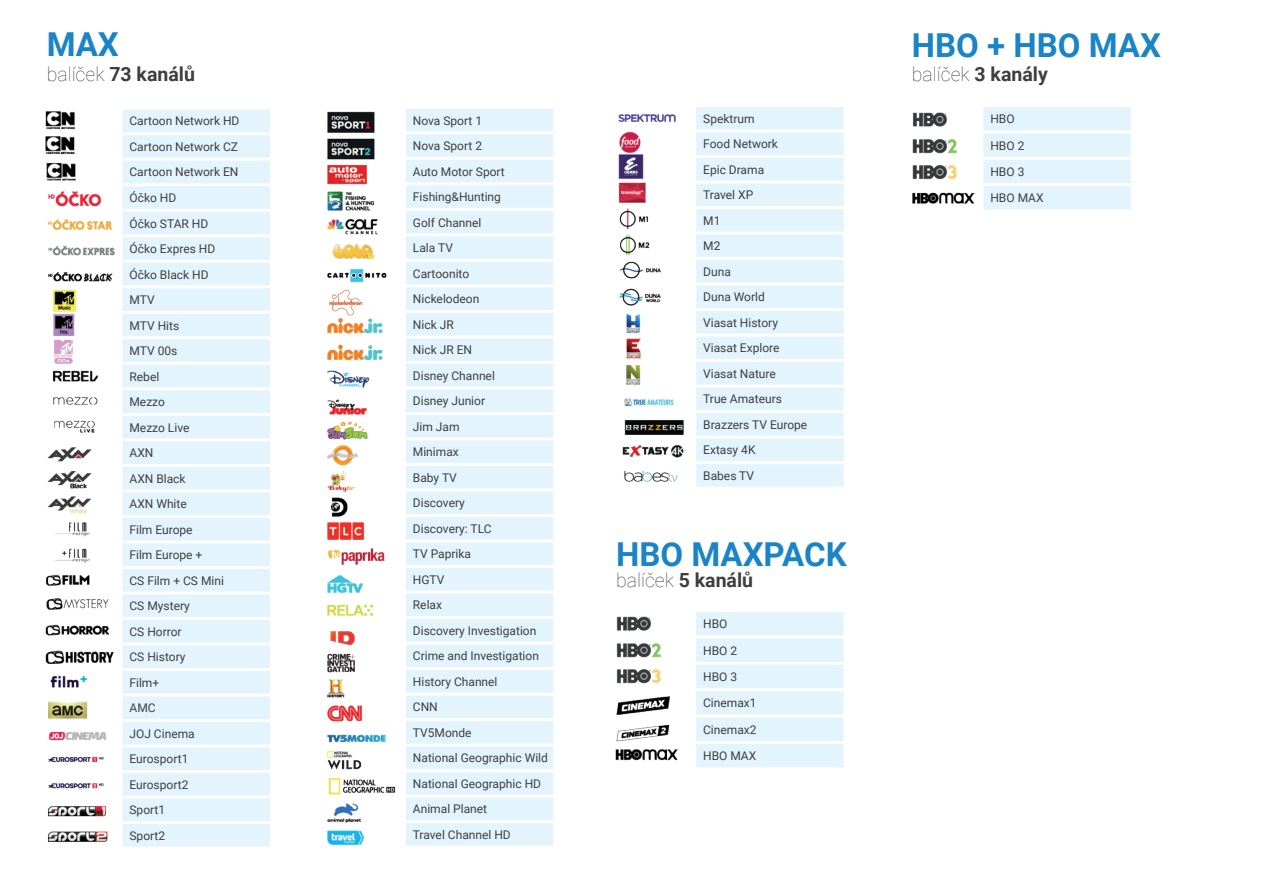
<style>
.page{position:relative;width:1263px;height:893px;background:#fff}
.page>*{position:absolute;margin:0;border:0;box-sizing:border-box;transform-origin:0 0}
.t1{font:700 33px "Roboto";color:#1b84c6}
.t2{font:100 19.5px "Roboto";color:#3e3e3f}
.t3{font:700 19.5px "Roboto";color:#3e3e3f}
.t4{font:12px/25.5px "Roboto";color:#3e3e3f}
.s1{font-weight:100}
.s2{font-weight:700}
</style>
<div class="page">
<img style="left:45px;top:107px;width:1086px;height:740px">
<h1 class="t1" style="left:47px;top:21px;width:74px">MAX</h1>
<h1 class="t1" style="left:912px;top:22px;width:251px">HBO + HBO MAX</h1>
<h2 class="t3" style="left:47px;top:60px;width:150px"><span class="s1">balíček</span> 73 kanálů</h2>
<h2 class="t2" style="left:912px;top:60px;width:137px">balíček <span class="s2">3 kanály</span></h2>
<p class="t4" style="left:129px;top:108px;width:112px">Cartoon Network HD<br>Cartoon Network CZ<br>Cartoon Network EN<br>Óčko HD<br>Óčko STAR HD<br>Óčko Expres HD<br>Óčko Black HD<br>MTV<br>MTV Hits<br>MTV 00s<br>Rebel<br>Mezzo<br>Mezzo Live<br>AXN<br>AXN Black<br>AXN White<br>Film Europe<br>Film Europe +<br>CS Film + CS Mini<br>CS Mystery<br>CS Horror<br>CS History<br>Film+<br>AMC<br>JOJ Cinema<br>Eurosport1<br>Eurosport2<br>Sport1<br>Sport2</p>
<p class="t4" style="left:413px;top:107px;width:137px">Nova Sport 1<br>Nova Sport 2<br>Auto Motor Sport<br>Fishing&amp;Hunting<br>Golf Channel<br>Lala TV<br>Cartoonito<br>Nickelodeon<br>Nick JR<br>Nick JR EN<br>Disney Channel<br>Disney Junior<br>Jim Jam<br>Minimax<br>Baby TV<br>Discovery<br>Discovery: TLC<br>TV Paprika<br>HGTV<br>Relax<br>Discovery Investigation<br>Crime and Investigation<br>History Channel<br>CNN<br>TV5Monde<br>National Geographic Wild<br>National Geographic HD<br>Animal Planet<br>Travel Channel HD</p>
<p class="t4" style="left:703px;top:105px;width:106px">Spektrum<br>Food Network<br>Epic Drama<br>Travel XP<br>M1<br>M2<br>Duna<br>Duna World<br>Viasat History<br>Viasat Explore<br>Viasat Nature<br>True Amateurs<br>Brazzers TV Europe<br>Extasy 4K<br>Babes TV</p>
<h1 class="t1" style="left:616px;top:531px;width:232px">HBO MAXPACK</h1>
<h2 class="t2" style="left:616px;top:566px;width:139px">balíček <span class="s2">5 kanálů</span></h2>
<p class="t4" style="left:703px;top:610px;width:55px;line-height:26.4px">HBO<br>HBO 2<br>HBO 3<br>Cinemax1<br>Cinemax2<br>HBO MAX</p>
<p class="t4" style="left:990px;top:105px;width:55px;line-height:26.4px">HBO<br>HBO 2<br>HBO 3<br>HBO MAX</p>
</div>
